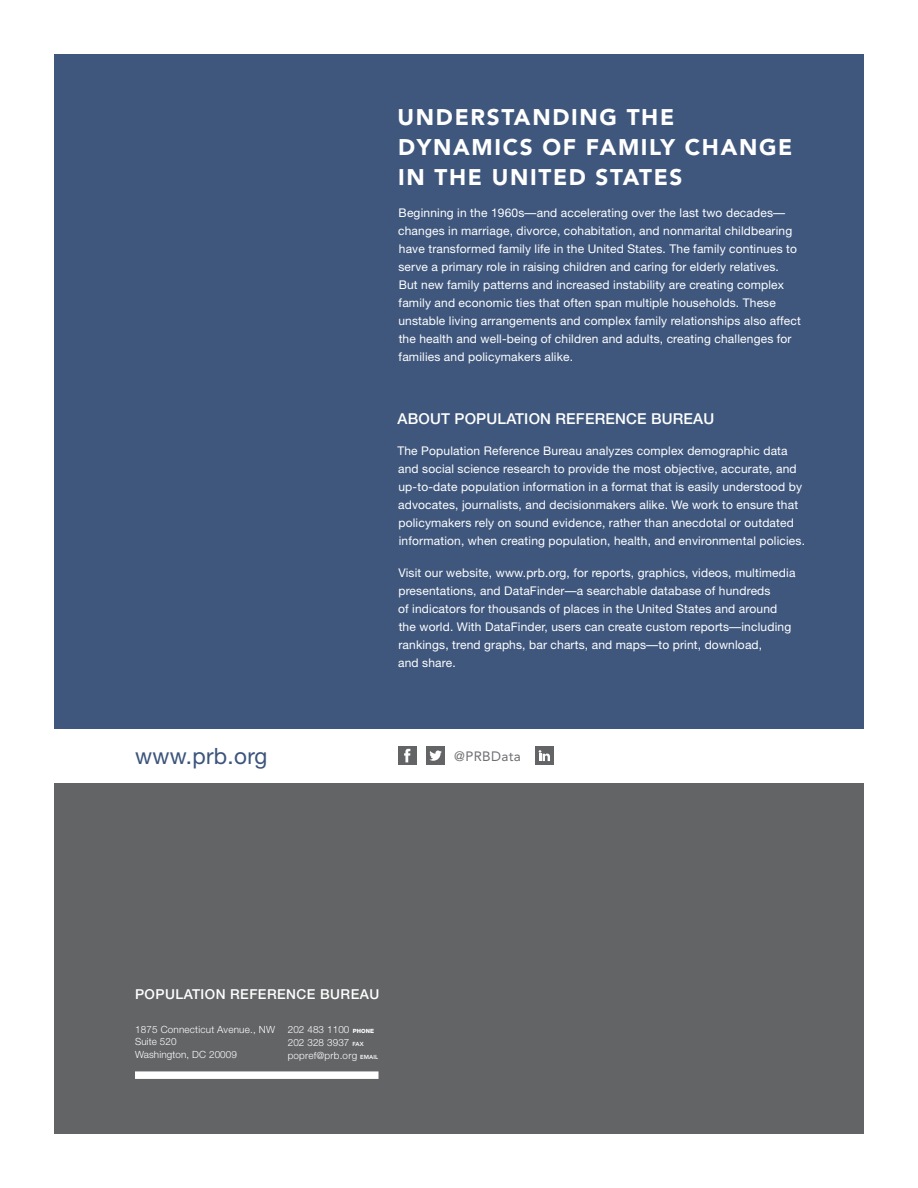
<style>
.page{position:relative;width:918px;height:1188px;background:#fff}
.page>*{position:absolute;margin:0;border:0;box-sizing:border-box;transform-origin:0 0}
.t1{font:900 22.5px/30px "Avenir";letter-spacing:.075em;color:#fff}
.t2{font:22.5px "Helvetica Neue";letter-spacing:.015em;color:#3c547c}
.t3{font:500 15px "Helvetica Neue";letter-spacing:.015em;color:#fff}
.t4{font:500 13.65px "Helvetica Neue";letter-spacing:.035em;color:#fff}
.t5{font:13.5px "Avenir";letter-spacing:.025em;color:#6d6e71}
.t6{font:12px/18px "Helvetica Neue";letter-spacing:.015em;color:#fff}
.t7{font:300 9.9px/12.8px "Helvetica Neue";letter-spacing:.015em;color:#fff}
.s1{font-weight:800;font-size:5.7px}
.s2{font-family:"Avenir";font-weight:800;font-size:5.7px}
</style>
<div class="page">
<div style="left:54px;top:54px;width:810px;height:675px;background:#3f577d"></div>
<div style="left:54px;top:783px;width:810px;height:351px;background:#626466"></div>
<div style="left:135px;top:1071px;width:244px;height:8px;background:#fff"></div>
<div style="left:426px;top:746px;width:19px;height:19px;background:#626466"></div>
<svg style="left:429px;top:751px;width:13px;height:10px"></svg>
<div style="left:398px;top:746px;width:19px;height:19px;background:#636466"></div>
<svg style="left:404px;top:749px;width:6px;height:13px"></svg>
<div style="left:535px;top:746px;width:19px;height:19px;background:#636466"></div>
<svg style="left:539px;top:750px;width:11px;height:11px"></svg>
<h1 class="t2" style="left:135px;top:742px;width:134px">www.prb.org</h1>
<h1 class="t1" style="left:398px;top:102px;width:396px">UNDERSTANDING THE<br>DYNAMICS OF FAMILY CHANGE<br>IN THE UNITED STATES</h1>
<p class="t6" style="left:398px;top:203px;width:404px">Beginning in the 1960s—and accelerating over the last two decades— changes in marriage, divorce, cohabitation, and nonmarital childbearing have transformed family life in the United States. The family continues to serve a primary role in raising children and caring for elderly relatives.<br>But new family patterns and increased instability are creating complex family and economic ties that often span multiple households. These unstable living arrangements and complex family relationships also affect the health and well-being of children and adults, creating challenges for families and policymakers alike.</p>
<p class="t3" style="left:398px;top:409px;width:318px">ABOUT POPULATION REFERENCE BUREAU</p>
<p class="t6" style="left:397px;top:442px;width:409px">The Population Reference Bureau analyzes complex demographic data and social science research to provide the most objective, accurate, and up-to-date population information in a format that is easily understood by advocates, journalists, and decisionmakers alike. We work to ensure that policymakers rely on sound evidence, rather than anecdotal or outdated information, when creating population, health, and environmental policies.</p>
<p class="t6" style="left:398px;top:563px;width:399px">Visit our website, www.prb.org, for reports, graphics, videos, multimedia presentations, and DataFinder—a searchable database of hundreds<br>of indicators for thousands of places in the United States and around the world. With DataFinder, users can create custom reports—including rankings, trend graphs, bar charts, and maps—to print, download,<br>and share.</p>
<p class="t5" style="left:454px;top:749px;width:68px">@PRBData</p>
<p class="t4" style="left:135px;top:986px;width:246px">POPULATION REFERENCE BUREAU</p>
<p class="t7" style="left:135px;top:1023px;width:142px">1875 Connecticut Avenue., NW<br>Suite 520<br>Washington, DC 20009</p>
<p class="t7" style="left:288px;top:1023px;width:92px">202 483 1100 <span class="s1">PHONE<br></span>202 328 3937 <span class="s2">FAX </span>popref@prb.org <span class="s2">EMAIL</span></p>
</div>
